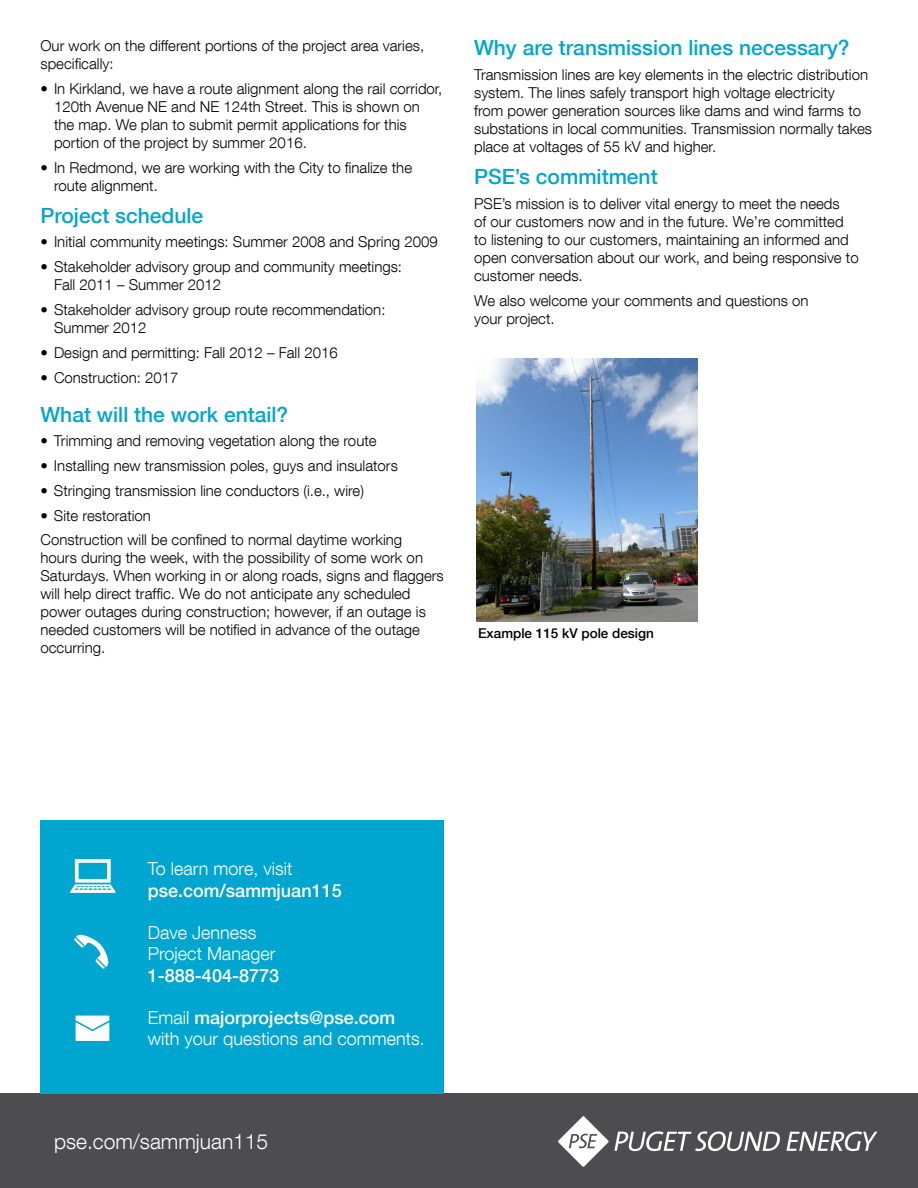
<style>
.page{position:relative;width:918px;height:1188px;background:#fff}
.page>*{position:absolute;margin:0;border:0;box-sizing:border-box;transform-origin:0 0}
.t1{font:500 21px "Helvetica Neue LT Com";color:#00a6cf}
.t2{font:300 21px "Helvetica Neue LT Com";color:#fff}
.t3{font:300 18px/21.6px "Helvetica Neue LT Com";color:#fff}
.t4{font:500 18px "Helvetica Neue LT Com";color:#fff}
.t5{font:300 15px/18px "Helvetica Neue LT Com";color:#000}
.t6{font:500 13.5px "Helvetica Neue LT Com";color:#000}
.s1{font-weight:500}
</style>
<div class="page">
<div style="left:0;top:1094px;width:918px;height:94px;background:#4d4d4f"></div>
<svg style="left:786px;top:1131px;width:92px;height:20px"></svg>
<svg style="left:558px;top:1116px;width:222px;height:51px"></svg>
<div style="left:40px;top:820px;width:404px;height:274px;background:#00a6cf"></div>
<svg style="left:70px;top:859px;width:45px;height:34px"></svg>
<svg style="left:75px;top:935px;width:33px;height:33px"></svg>
<svg style="left:76px;top:1016px;width:33px;height:25px"></svg>
<img style="left:476px;top:359px;width:222px;height:263px">
<p class="t5" style="left:40px;top:37px;width:385px">Our work on the different portions of the project area varies, specifically:</p>
<p class="t5" style="left:54px;top:79px;width:390px;text-indent:-14px">• In Kirkland, we have a route alignment along the rail corridor, 120th Avenue NE and NE 124th Street. This is shown on the map. We plan to submit permit applications for this portion of the project by summer 2016.</p>
<p class="t5" style="left:54px;top:158px;width:360px;text-indent:-14px">• In Redmond, we are working with the City to finalize the route alignment.</p>
<h1 class="t1" style="left:40px;top:203px;width:164px">Project schedule</h1>
<p class="t5" style="left:40px;top:233px;width:399px">• Initial community meetings: Summer 2008 and Spring 2009</p>
<p class="t5" style="left:54px;top:258px;width:350px;text-indent:-14px">• Stakeholder advisory group and community meetings:<br>Fall 2011 – Summer 2012</p>
<p class="t5" style="left:54px;top:300px;width:333px;text-indent:-14px">• Stakeholder advisory group route recommendation:<br>Summer 2012</p>
<p class="t5" style="left:40px;top:343px;width:299px">• Design and permitting: Fall 2012 – Fall 2016</p>
<p class="t5" style="left:40px;top:368px;width:139px">• Construction: 2017</p>
<h1 class="t1" style="left:40px;top:401px;width:249px">What will the work entail?</h1>
<p class="t5" style="left:40px;top:432px;width:338px">• Trimming and removing vegetation along the route</p>
<p class="t5" style="left:40px;top:456px;width:359px">• Installing new transmission poles, guys and insulators</p>
<p class="t5" style="left:40px;top:481px;width:325px">• Stringing transmission line conductors (i.e., wire)</p>
<p class="t5" style="left:40px;top:503px;width:363px;line-height:24.8px">• Site restoration<br>Construction will be confined to normal daytime working</p>
<p class="t5" style="left:40px;top:549px;width:405px">hours during the week, with the possibility of some work on Saturdays. When working in or along roads, signs and flaggers will help direct traffic. We do not anticipate any scheduled power outages during construction; however, if an outage is needed customers will be notified in advance of the outage occurring.</p>
<h1 class="t1" style="left:474px;top:35px;width:377px">Why are transmission lines necessary?</h1>
<p class="t5" style="left:474px;top:66px;width:400px">Transmission lines are key elements in the electric distribution system. The lines safely transport high voltage electricity<br>from power generation sources like dams and wind farms to substations in local communities. Transmission normally takes place at voltages of 55 kV and higher.</p>
<h1 class="t1" style="left:474px;top:164px;width:185px">PSE’s commitment</h1>
<p class="t5" style="left:474px;top:194px;width:386px">PSE’s mission is to deliver vital energy to meet the needs<br>of our customers now and in the future. We’re committed to listening to our customers, maintaining an informed and open conversation about our work, and being responsive to customer needs.</p>
<p class="t5" style="left:474px;top:291px;width:336px">We also welcome your comments and questions on your project.</p>
<p class="t6" style="left:478px;top:625px;width:177px">Example 115 kV pole design</p>
<p class="t3" style="left:148px;top:858px;width:146px">To learn more, visit</p>
<p class="t4" style="left:148px;top:880px;width:195px">pse.com/sammjuan115</p>
<p class="t3" style="left:148px;top:921px;width:129px">Dave Jenness<br>Project Manager</p>
<p class="t4" style="left:148px;top:965px;width:133px">1-888-404-8773</p>
<p class="t3" style="left:148px;top:1006px;width:279px">Email <span class="s1">majorprojects@pse.com </span>with your questions and comments.</p>
<h1 class="t2" style="left:54px;top:1129px;width:216px">pse.com/sammjuan115</h1>
</div>
